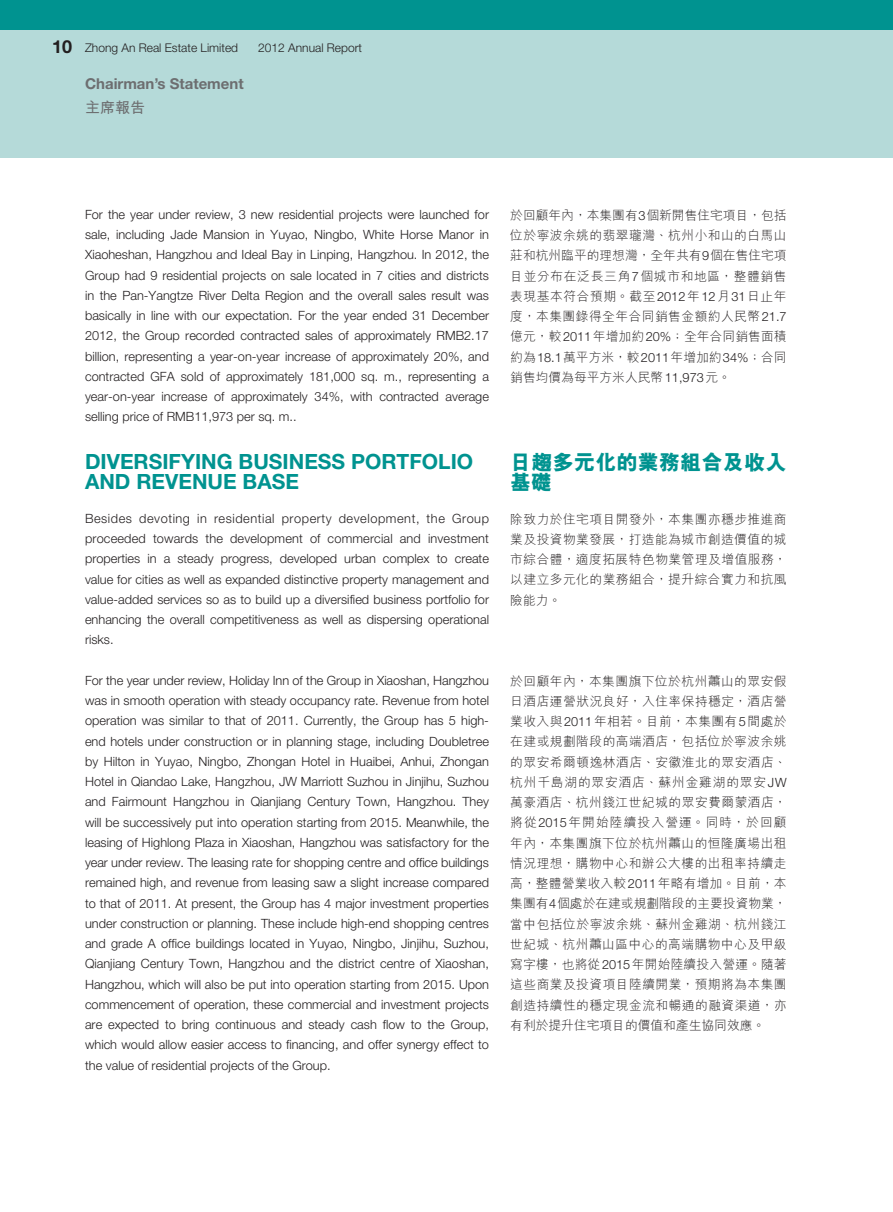
<style>
.page{position:relative;width:893px;height:1212px;background:#fff}
.page>*{position:absolute;margin:0;border:0;box-sizing:border-box;transform-origin:0 0}
.t1{font:700 21px/20.2px "Helvetica Neue LT Std";color:#009390}
.t2{font:21px/20.2px "M Hei HK Xbold B5 pc H";letter-spacing:.015em;color:#009390}
.t3{font:700 15px "Helvetica Neue LT Std";color:#6d6e70}
.t4{font:15px "M Hei HK Bold B5 pc H";color:#6d6e70}
.t5{font:300 12.75px/20.2px "Helvetica Neue LT Std";color:#231f20;text-align:justify}
.t6{font:12.75px/20.2px "M Hei HK Light B5 pc H";letter-spacing:.035em;color:#231f20;text-align:justify}
.t7{font:300 12px "Helvetica Neue LT Std";color:#231f20}
.s1{font-weight:700;font-size:18px}
.s2{font-family:"Helvetica Neue LT Std";font-weight:300}
</style>
<div class="page">
<div style="left:0;top:0;width:893px;height:157px;background:#b5dad9"></div>
<div style="left:0;top:0;width:893px;height:30px;background:#009390"></div>
<p class="t7" style="left:52px;top:44px;width:187px"><span class="s1">10</span> Zhong An Real Estate Limited</p>
<p class="t7" style="left:258px;top:44px;width:105px">2012 Annual Report</p>
<p class="t3" style="left:85px;top:78px;width:160px">Chairman’s Statement</p>
<p class="t4" style="left:85px;top:101px;width:61px">主席報告</p>
<p class="t5" style="left:85px;top:206px;width:405px">For the year under review, 3 new residential projects were launched for sale, including Jade Mansion in Yuyao, Ningbo, White Horse Manor in Xiaoheshan, Hangzhou and Ideal Bay in Linping, Hangzhou. In 2012, the Group had 9 residential projects on sale located in 7 cities and districts in the Pan-Yangtze River Delta Region and the overall sales result was basically in line with our expectation. For the year ended 31 December 2012, the Group recorded contracted sales of approximately RMB2.17 billion, representing a year-on-year increase of approximately 20%, and contracted GFA sold of approximately 181,000 sq. m., representing a year-on-year increase of approximately 34%, with contracted average selling price of RMB11,973 per sq. m..</p>
<h1 class="t1" style="left:85px;top:454px;width:390px">DIVERSIFYING BUSINESS PORTFOLIO<br>AND REVENUE BASE</h1>
<p class="t5" style="left:85px;top:510px;width:405px">Besides devoting in residential property development, the Group proceeded towards the development of commercial and investment properties in a steady progress, developed urban complex to create value for cities as well as expanded distinctive property management and value-added services so as to build up a diversified business portfolio for enhancing the overall competitiveness as well as dispersing operational risks.</p>
<p class="t5" style="left:85px;top:672px;width:405px">For the year under review, Holiday Inn of the Group in Xiaoshan, Hangzhou was in smooth operation with steady occupancy rate. Revenue from hotel operation was similar to that of 2011. Currently, the Group has 5 high&shy;end hotels under construction or in planning stage, including Doubletree by Hilton in Yuyao, Ningbo, Zhongan Hotel in Huaibei, Anhui, Zhongan Hotel in Qiandao Lake, Hangzhou, JW Marriott Suzhou in Jinjihu, Suzhou and Fairmount Hangzhou in Qianjiang Century Town, Hangzhou. They will be successively put into operation starting from 2015. Meanwhile, the leasing of Highlong Plaza in Xiaoshan, Hangzhou was satisfactory for the year under review. The leasing rate for shopping centre and office buildings remained high, and revenue from leasing saw a slight increase compared to that of 2011. At present, the Group has 4 major investment properties under construction or planning. These include high-end shopping centres and grade A office buildings located in Yuyao, Ningbo, Jinjihu, Suzhou, Qianjiang Century Town, Hangzhou and the district centre of Xiaoshan, Hangzhou, which will also be put into operation starting from 2015. Upon commencement of operation, these commercial and investment projects are expected to bring continuous and steady cash flow to the Group, which would allow easier access to financing, and offer synergy effect to the value of residential projects of the Group.</p>
<p class="t6" style="left:510px;top:207px;width:278px">於回顧年內，本集團有<span class="s2">3</span>個新開售住宅項目，包括位於寧波余姚的翡翠瓏灣、杭州小和山的白馬山莊和杭州臨平的理想灣，全年共有<span class="s2">9</span>個在售住宅項目並分布在泛長三角<span class="s2">7</span>個城市和地區，整體銷售表現基本符合預期。截至<span class="s2">2012</span>年<span class="s2">12</span>月<span class="s2">31</span>日止年度，本集團錄得全年合同銷售金額約人民幣<span class="s2">21.7</span>億元，較<span class="s2">2011</span>年增加約<span class="s2">20%</span>；全年合同銷售面積約為<span class="s2">18.1</span>萬平方米，較<span class="s2">2011</span>年增加約<span class="s2">34%</span>；合同銷售均價為每平方米人民幣<span class="s2">11,973</span>元。</p>
<h1 class="t2" style="left:510px;top:455px;width:278px">日趨多元化的業務組合及收入基礎</h1>
<p class="t6" style="left:510px;top:510px;width:278px">除致力於住宅項目開發外，本集團亦穩步推進商業及投資物業發展，打造能為城市創造價值的城市綜合體，適度拓展特色物業管理及增值服務，以建立多元化的業務組合，提升綜合實力和抗風險能力。</p>
<p class="t6" style="left:510px;top:672px;width:278px">於回顧年內，本集團旗下位於杭州蕭山的眾安假日酒店運營狀況良好，入住率保持穩定，酒店營業收入與<span class="s2">2011</span>年相若。目前，本集團有<span class="s2">5</span>間處於在建或規劃階段的高端酒店，包括位於寧波余姚的眾安希爾頓逸林酒店、安徽淮北的眾安酒店、杭州千島湖的眾安酒店、蘇州金雞湖的眾安<span class="s2">JW</span>萬豪酒店、杭州錢江世紀城的眾安費爾蒙酒店，將從<span class="s2">2015</span>年開始陸續投入營運。同時，於回顧年內，本集團旗下位於杭州蕭山的恒隆廣場出租情況理想，購物中心和辦公大樓的出租率持續走高，整體營業收入較<span class="s2">2011</span>年略有增加。目前，本集團有<span class="s2">4</span>個處於在建或規劃階段的主要投資物業，當中包括位於寧波余姚、蘇州金雞湖、杭州錢江世紀城、杭州蕭山區中心的高端購物中心及甲級寫字樓，也將從<span class="s2">2015</span>年開始陸續投入營運。隨著這些商業及投資項目陸續開業，預期將為本集團創造持續性的穩定現金流和暢通的融資渠道，亦有利於提升住宅項目的價值和產生協同效應。</p>
</div>
